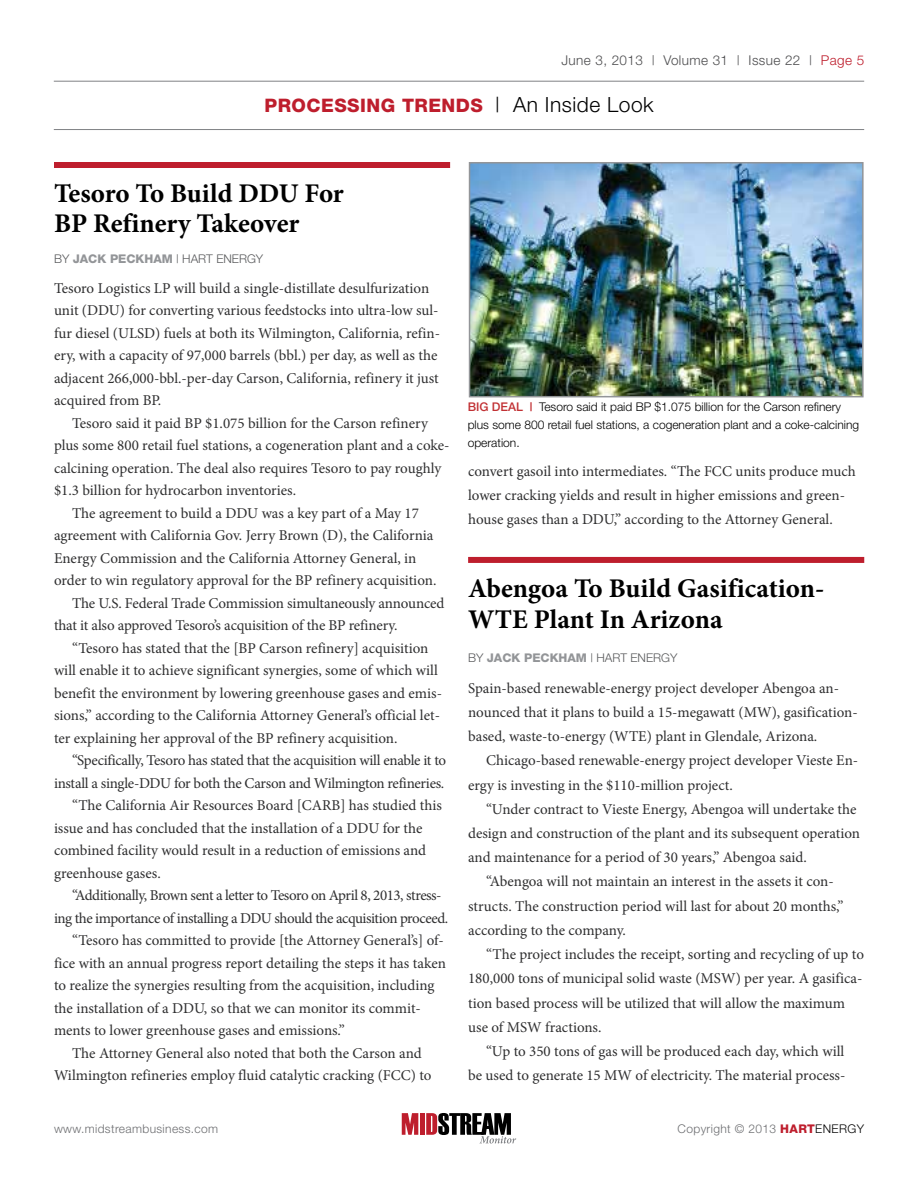
<style>
.page{position:relative;width:918px;height:1188px;background:#fff}
.page>*{position:absolute;margin:0;border:0;box-sizing:border-box;transform-origin:0 0}
.t1{font:700 27px/30px "Minion Pro";color:#000}
.t2{font:800 18.6px "Helvetica Neue";letter-spacing:.025em;color:#be1e2d}
.t3{font:15px/22.5px "Minion Pro";letter-spacing:-.005em;color:#2e2e2f}
.t4{font:15px "Minion Pro";letter-spacing:-.03em;color:#2e2e2f}
.t5{font:300 13.5px "Helvetica Neue";letter-spacing:.03em;color:#4d4d4f}
.t6{font:300 12px/18px "Helvetica Neue";color:#000}
.t7{font:300 12px "Helvetica Neue";letter-spacing:.03em;color:#6d6e71}
.t8{font:300 12px "Helvetica Neue";color:#58595b}
.s1{color:#be1e2d}
.s2{font-weight:300;font-size:21px;color:#000}
.s3{font-weight:800;color:#939598}
.s4{font-weight:500;color:#c13134}
.s5{font-weight:800;color:#be1e2d}
.s6{color:#000}
</style>
<div class="page">
<hr style="left:54px;top:81px;width:810px;height:1px;background:#808285">
<hr style="left:54px;top:129px;width:810px;height:1px;background:#808285">
<svg style="left:402px;top:1113px;width:16px;height:22px"></svg>
<div style="left:420px;top:1113px;width:5px;height:22px;background:#be1e2d"></div>
<svg style="left:426px;top:1113px;width:90px;height:30px"></svg>
<div style="left:54px;top:162px;width:396px;height:6px;background:#be1e2d"></div>
<div style="left:468px;top:557px;width:396px;height:6px;background:#be1e2d"></div>
<img style="left:472px;top:165px;width:389px;height:229px">
<div style="left:469px;top:162px;width:395px;height:235px;border:2px solid #939598"></div>
<p class="t5" style="left:561px;top:52px;width:304px">June 3, 2013 | Volume 31 | Issue 22 | <span class="s1">Page 5</span></p>
<p class="t2" style="left:265px;top:94px;width:391px">PROCESSING TRENDS <span class="s2">| An Inside Look</span></p>
<h1 class="t1" style="left:54px;top:178px;width:291px">Tesoro To Build DDU For<br>BP Refinery Takeover</h1>
<p class="t8" style="left:54px;top:252px;width:211px">By <span class="s3">JACK PECKHAM</span> | Hart Energy</p>
<p class="t3" style="left:54px;top:277px;width:388px">Tesoro Logistics LP will build a single-distillate desulfurization unit (DDU) for converting various feedstocks into ultra-low sul&shy;fur diesel (ULSD) fuels at both its Wilmington, California, refin&shy;ery, with a capacity of 97,000 barrels (bbl.) per day, as well as the adjacent 266,000-bbl.-per-day Carson, California, refinery it just acquired from BP.</p>
<p class="t3" style="left:72px;top:412px;width:357px">Tesoro said it paid BP $1.075 billion for the Carson refinery</p>
<p class="t3" style="left:54px;top:434px;width:397px">plus some 800 retail fuel stations, a cogeneration plant and a coke-</p>
<p class="t3" style="left:54px;top:457px;width:389px">calcining operation. The deal also requires Tesoro to pay roughly</p>
<p class="t3" style="left:54px;top:479px;width:244px">$1.3 billion for hydrocarbon inventories.</p>
<p class="t3" style="left:72px;top:502px;width:348px">The agreement to build a DDU was a key part of a May 17</p>
<p class="t3" style="left:54px;top:524px;width:381px">agreement with California Gov. Jerry Brown (D), the California</p>
<p class="t3" style="left:54px;top:547px;width:364px">Energy Commission and the California Attorney General, in</p>
<p class="t3" style="left:54px;top:569px;width:384px">order to win regulatory approval for the BP refinery acquisition.</p>
<p class="t3" style="left:72px;top:592px;width:374px">The U.S. Federal Trade Commission simultaneously announced</p>
<p class="t3" style="left:54px;top:614px;width:345px">that it also approved Tesoro’s acquisition of the BP refinery.</p>
<p class="t3" style="left:72px;top:637px;width:358px">“Tesoro has stated that the [BP Carson refinery] acquisition</p>
<p class="t3" style="left:54px;top:659px;width:385px">will enable it to achieve significant synergies, some of which will</p>
<p class="t3" style="left:54px;top:682px;width:390px">benefit the environment by lowering greenhouse gases and emis-</p>
<p class="t3" style="left:54px;top:704px;width:388px">sions,” according to the California Attorney General’s official let-</p>
<p class="t3" style="left:54px;top:727px;width:345px">ter explaining her approval of the BP refinery acquisition.</p>
<p class="t3" style="left:72px;top:749px;width:376px">“Specifically, Tesoro has stated that the acquisition will enable it to</p>
<p class="t3" style="left:54px;top:772px;width:392px">install a single-DDU for both the Carson and Wilmington refineries.</p>
<p class="t3" style="left:72px;top:794px;width:372px">“The California Air Resources Board [CARB] has studied this</p>
<p class="t3" style="left:54px;top:817px;width:370px">issue and has concluded that the installation of a DDU for the</p>
<p class="t3" style="left:54px;top:839px;width:374px">combined facility would result in a reduction of emissions and</p>
<p class="t3" style="left:54px;top:862px;width:108px">greenhouse gases.</p>
<p class="t4" style="left:72px;top:885px;width:371px">“Additionally, Brown sent a letter to Tesoro on April 8, 2013, stress-</p>
<p class="t4" style="left:54px;top:908px;width:396px">ing the importance of installing a DDU should the acquisition proceed.</p>
<p class="t3" style="left:72px;top:929px;width:373px">“Tesoro has committed to provide [the Attorney General’s] of-</p>
<p class="t3" style="left:54px;top:952px;width:393px">fice with an annual progress report detailing the steps it has taken</p>
<p class="t3" style="left:54px;top:974px;width:382px">to realize the synergies resulting from the acquisition, including</p>
<p class="t3" style="left:54px;top:997px;width:368px">the installation of a DDU, so that we can monitor its commit-</p>
<p class="t3" style="left:54px;top:1019px;width:292px">ments to lower greenhouse gases and emissions.”</p>
<p class="t3" style="left:72px;top:1042px;width:351px">The Attorney General also noted that both the Carson and</p>
<p class="t3" style="left:54px;top:1064px;width:379px">Wilmington refineries employ fluid catalytic cracking (FCC) to</p>
<p class="t6" style="left:468px;top:398px;width:393px"><span class="s4">BIG DEAL |</span> Tesoro said it paid BP $1.075 billion for the Carson refinery plus some 800 retail fuel stations, a cogeneration plant and a coke-calcining operation.</p>
<p class="t3" style="left:468px;top:459px;width:389px;line-height:24.2px">convert gasoil into intermediates. “The FCC units produce much lower cracking yields and result in higher emissions and green&shy;house gases than a DDU,” according to the Attorney General.</p>
<h1 class="t1" style="left:468px;top:572px;width:358px;line-height:31.7px">Abengoa To Build Gasification-<br>WTE Plant In Arizona</h1>
<p class="t8" style="left:468px;top:650px;width:211px">By <span class="s3">JACK PECKHAM</span> | Hart Energy</p>
<p class="t3" style="left:468px;top:676px;width:391px;line-height:24.2px">Spain-based renewable-energy project developer Abengoa an&shy;nounced that it plans to build a 15-megawatt (MW), gasification&shy;based, waste-to-energy (WTE) plant in Glendale, Arizona.</p>
<p class="t3" style="left:468px;top:748px;width:392px;line-height:24.2px;text-indent:18px">Chicago-based renewable-energy project developer Vieste En&shy;ergy is investing in the $110-million project.</p>
<p class="t3" style="left:486px;top:798px;width:372px">“Under contract to Vieste Energy, Abengoa will undertake the</p>
<p class="t3" style="left:468px;top:822px;width:394px">design and construction of the plant and its subsequent operation</p>
<p class="t3" style="left:468px;top:846px;width:340px">and maintenance for a period of 30 years,” Abengoa said.</p>
<p class="t3" style="left:486px;top:870px;width:349px">“Abengoa will not maintain an interest in the assets it con-</p>
<p class="t3" style="left:468px;top:895px;width:377px">structs. The construction period will last for about 20 months,”</p>
<p class="t3" style="left:468px;top:919px;width:159px">according to the company.</p>
<p class="t3" style="left:486px;top:943px;width:379px">“The project includes the receipt, sorting and recycling of up to</p>
<p class="t3" style="left:468px;top:967px;width:396px">180,000 tons of municipal solid waste (MSW) per year. A gasifica-</p>
<p class="t3" style="left:468px;top:992px;width:379px">tion based process will be utilized that will allow the maximum</p>
<p class="t3" style="left:468px;top:1016px;width:135px">use of MSW fractions.</p>
<p class="t3" style="left:486px;top:1040px;width:360px">“Up to 350 tons of gas will be produced each day, which will</p>
<p class="t3" style="left:468px;top:1064px;width:379px">be used to generate 15 MW of electricity. The material process-</p>
<p class="t7" style="left:54px;top:1122px;width:166px">www.midstreambusiness.com</p>
<p class="t7" style="left:678px;top:1122px;width:188px">Copyright © 2013 <span class="s5">HART</span><span class="s6">Energy</span></p>
</div>
